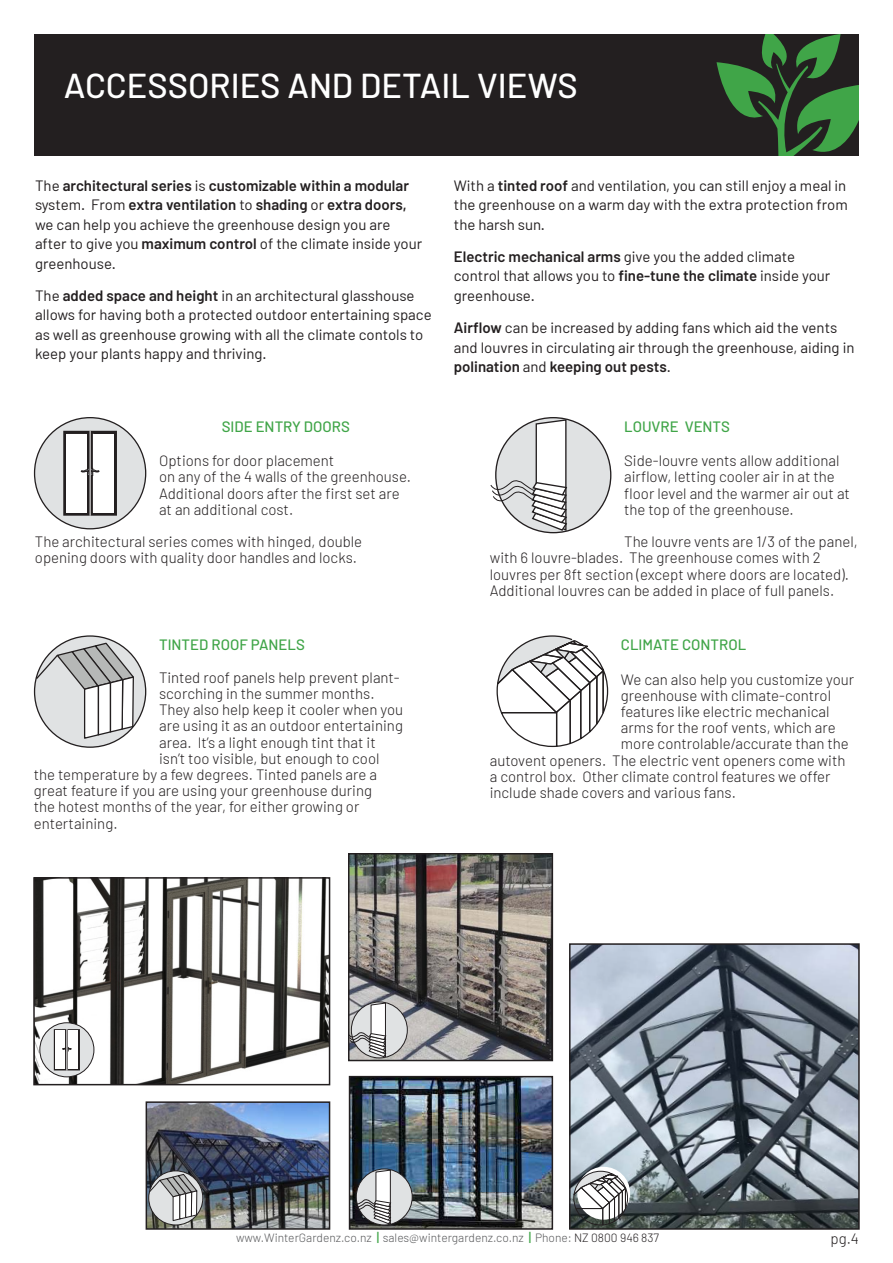
<style>
.page{position:relative;width:893px;height:1263px;background:#fff}
.page>*{position:absolute;margin:0;border:0;box-sizing:border-box;transform-origin:0 0}
.WG_Brochure_Header_BIG{font:500 34.5px "Barlow";color:#fff}
.Body_Copy{font:300 15px/16.2px "Barlow";color:#231f20}
.Body_Copy-2{font:15px/19.5px "Barlow";color:#231f20}
.Green_Caps_Headlines_for_products{font:500 15px "Barlow";color:#40a548}
.t1{font:300 12px "Barlow";color:#57585a}
.s1{font-weight:600}
.s2{font-weight:500;font-size:13.35px;color:#40a548}
.s3{color:#231f20}
</style>
<div class="page">
<div style="left:34px;top:34px;width:825px;height:121px;background:#231f20"></div>
<svg style="left:716px;top:34px;width:143px;height:121px"></svg>
<img style="left:36px;top:880px;width:291px;height:202px">
<div style="left:33px;top:877px;width:297px;height:208px;border:2px solid #231f20"></div>
<svg style="left:496px;top:635px;width:112px;height:112px"></svg>
<div style="left:35px;top:418px;width:111px;height:111px;background:#e0e2e3;border-radius:50%"></div>
<svg style="left:63px;top:431px;width:54px;height:85px;background:#c7c6c6"></svg>
<hr style="left:90px;top:431px;width:1px;height:85px;background:#fff">
<svg style="left:35px;top:636px;width:111px;height:111px"></svg>
<svg style="left:35px;top:635px;width:100px;height:105px"></svg>
<div style="left:496px;top:418px;width:115px;height:115px;background:#e0e2e3;border-radius:50%"></div>
<svg style="left:490px;top:418px;width:78px;height:114px"></svg>
<img style="left:351px;top:856px;width:199px;height:202px">
<div style="left:348px;top:853px;width:205px;height:208px;border:2px solid #231f20"></div>
<img style="left:572px;top:946px;width:285px;height:281px">
<div style="left:569px;top:943px;width:291px;height:287px;border:2px solid #231f20"></div>
<img style="left:149px;top:1104px;width:178px;height:123px">
<div style="left:146px;top:1101px;width:184px;height:129px;border:2px solid #231f20"></div>
<img style="left:352px;top:1079px;width:198px;height:148px">
<div style="left:349px;top:1076px;width:204px;height:154px;border:2px solid #231f20"></div>
<div style="left:40px;top:1023px;width:54px;height:54px;background:#e0e2e3;border-radius:50%"></div>
<div style="left:40px;top:1022px;width:54px;height:55px;border:1px solid #231f20;border-radius:50%"></div>
<svg style="left:54px;top:1029px;width:26px;height:41px"></svg>
<hr style="left:67px;top:1029px;width:1px;height:41px;background:#fff">
<svg style="left:149px;top:1171px;width:54px;height:54px"></svg>
<div style="left:148px;top:1170px;width:55px;height:55px;border:1px solid #231f20;border-radius:50%"></div>
<svg style="left:149px;top:1170px;width:49px;height:51px;background:#aaabac"></svg>
<div style="left:351px;top:1002px;width:56px;height:56px;background:#e0e2e3;border-radius:50%"></div>
<svg style="left:349px;top:1002px;width:38px;height:55px"></svg>
<div style="left:356px;top:1169px;width:56px;height:56px;background:#e0e2e3;border-radius:50%"></div>
<svg style="left:354px;top:1169px;width:37px;height:55px"></svg>
<div style="left:577px;top:1167px;width:53px;height:53px;background:#fff;border-radius:50%"></div>
<svg style="left:573px;top:1171px;width:55px;height:54px"></svg>
<p class="WG_Brochure_Header_BIG" style="left:64px;top:64px;width:515px">ACCESSORIES AND DETAIL VIEWS</p>
<p class="Body_Copy-2" style="left:35px;top:175px;width:389px">The <span class="s1">architectural series</span> is <span class="s1">customizable within a modular </span>system. From <span class="s1">extra ventilation</span> to <span class="s1">shading</span> or <span class="s1">extra doors, </span>we can help you achieve the greenhouse design you are after to give you <span class="s1">maximum control</span> of the climate inside your greenhouse.</p>
<p class="Body_Copy-2" style="left:35px;top:285px;width:398px">The <span class="s1">added space and height</span> in an architectural glasshouse allows for having both a protected outdoor entertaining space as well as greenhouse growing with all the climate contols to keep your plants happy and thriving.</p>
<p class="Green_Caps_Headlines_for_products" style="left:222px;top:417px;width:130px">SIDE ENTRY DOORS</p>
<p class="Body_Copy" style="left:159px;top:452px;width:177px">Options for door placement</p>
<p class="Body_Copy" style="left:159px;top:468px;width:253px">on any of the 4 walls of the greenhouse.<br>Additional doors after the first set are at an additional cost.</p>
<p class="Body_Copy" style="left:35px;top:533px;width:329px">The architectural series comes with hinged, double opening doors with quality door handles and locks.</p>
<p class="Green_Caps_Headlines_for_products" style="left:159px;top:636px;width:147px">TINTED ROOF PANELS</p>
<p class="Body_Copy" style="left:159px;top:668px;width:242px">Tinted roof panels help prevent plant-</p>
<p class="Body_Copy" style="left:159px;top:684px;width:217px">scorching in the summer months.</p>
<p class="Body_Copy" style="left:159px;top:700px;width:245px">They also help keep it cooler when you</p>
<p class="Body_Copy" style="left:159px;top:717px;width:245px">are using it as an outdoor entertaining</p>
<p class="Body_Copy" style="left:159px;top:733px;width:218px">area. It’s a light enough tint that it</p>
<p class="Body_Copy" style="left:159px;top:749px;width:222px">isn’t too visible, but enough to cool</p>
<p class="Body_Copy" style="left:34px;top:765px;width:345px">the temperature by a few degrees. Tinted panels are a</p>
<p class="Body_Copy" style="left:34px;top:781px;width:340px">great feature if you are using your greenhouse during</p>
<p class="Body_Copy" style="left:34px;top:798px;width:327px">the hotest months of the year, for either growing or</p>
<p class="Body_Copy" style="left:34px;top:814px;width:85px">entertaining.</p>
<p class="Body_Copy-2" style="left:454px;top:175px;width:395px;text-align:justify">With a <span class="s1">tinted roof</span> and ventilation, you can still enjoy a meal in the greenhouse on a warm day with the extra protection from the harsh sun.</p>
<p class="Body_Copy-2" style="left:454px;top:246px;width:378px"><span class="s1">Electric mechanical arms</span> give you the added climate control that allows you to <span class="s1">fine-tune the climate</span> inside your greenhouse.</p>
<p class="Body_Copy-2" style="left:454px;top:318px;width:402px"><span class="s1">Airflow</span> can be increased by adding fans which aid the vents and louvres in circulating air through the greenhouse, aiding in <span class="s1">polination</span> and <span class="s1">keeping out pests</span>.</p>
<p class="Green_Caps_Headlines_for_products" style="left:624px;top:417px;width:107px">LOUVRE VENTS</p>
<p class="Body_Copy" style="left:624px;top:452px;width:227px">Side-louvre vents allow additional airflow, letting cooler air in at the floor level and the warmer air out at the top of the greenhouse.</p>
<p class="Body_Copy" style="left:490px;top:533px;width:369px;text-indent:134px">The louvre vents are 1/3 of the panel, with 6 louvre-blades. The greenhouse comes with 2 louvres per 8ft section (except where doors are located).<br>Additional louvres can be added in place of full panels.</p>
<p class="Green_Caps_Headlines_for_products" style="left:621px;top:636px;width:127px">CLIMATE CONTROL</p>
<p class="Body_Copy" style="left:621px;top:670px;width:235px">We can also help you customize your</p>
<p class="Body_Copy" style="left:621px;top:686px;width:212px">greenhouse with climate-control</p>
<p class="Body_Copy" style="left:621px;top:702px;width:210px">features like electric mechanical</p>
<p class="Body_Copy" style="left:621px;top:718px;width:216px">arms for the roof vents, which are</p>
<p class="Body_Copy" style="left:621px;top:735px;width:229px">more controlable/accurate than the</p>
<p class="Body_Copy" style="left:490px;top:751px;width:357px">autovent openers. The electric vent openers come with</p>
<p class="Body_Copy" style="left:490px;top:767px;width:342px">a control box. Other climate control features we offer</p>
<p class="Body_Copy" style="left:490px;top:783px;width:248px">include shade covers and various fans.</p>
<p class="t1" style="left:236px;top:1229px;width:425px">www.WinterGardenz.co.nz <span class="s2">|</span> sales@wintergardenz.co.nz <span class="s2">|</span> Phone: <span class="s3">NZ 0800 946 837</span></p>
<p class="Body_Copy" style="left:830px;top:1229px;width:30px">pg.4</p>
</div>
